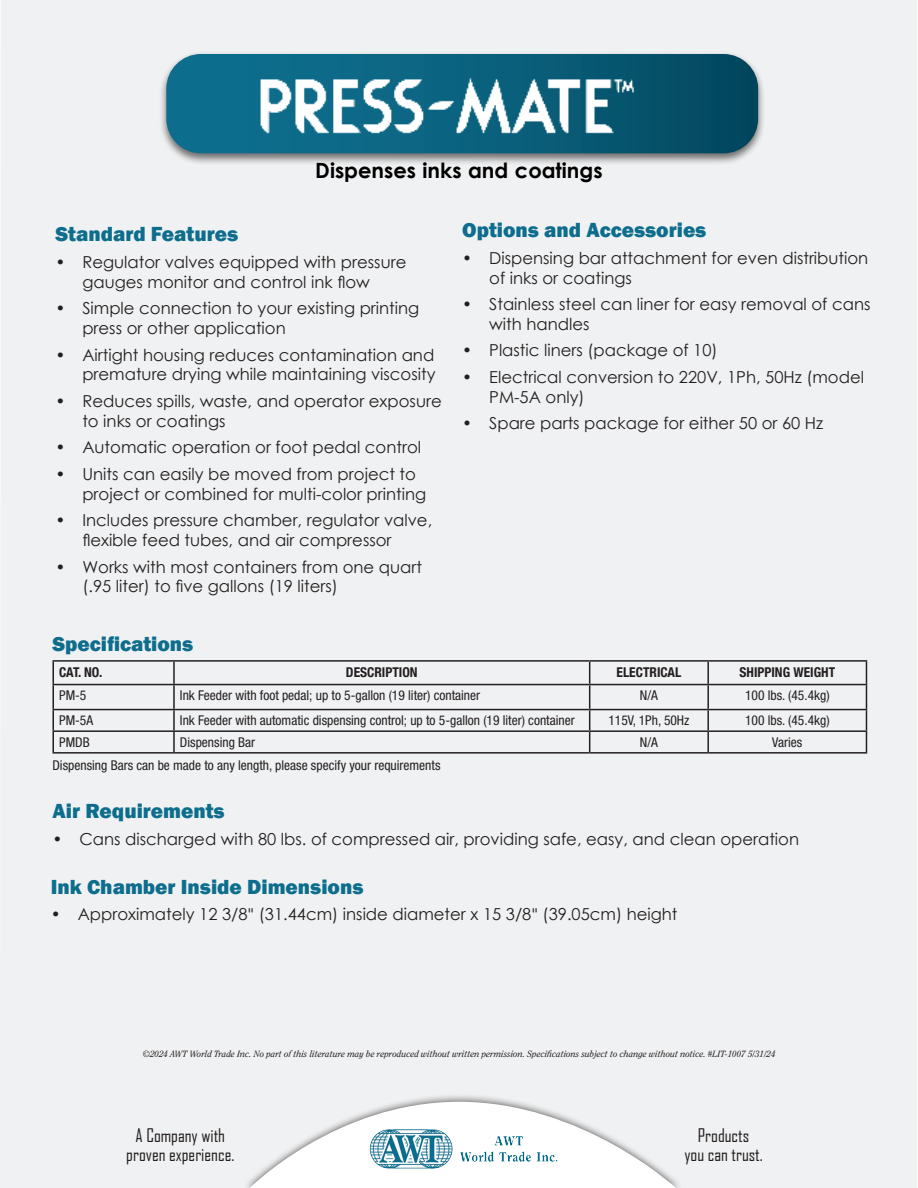
<style>
.page{position:relative;width:918px;height:1188px;background:#fff}
.page>*{position:absolute;margin:0;border:0;box-sizing:border-box;transform-origin:0 0}
.Advantages_Bullets{font:800 21px "Franklin Gothic";color:#0d6d8d}
.table_column_headers{font:700 21px "Century Gothic";color:#000}
.t1{font:18px "Agency FB";color:#231f20}
.t2{font:16.5px/19.8px "Century Gothic";color:#231f20}
.t3{font:condensed 13.5px "Helvetica Neue LT Std";color:#231f20}
.t4{font:700 condensed 13.5px "Helvetica Neue LT Com";color:#231f20}
.t5{font:italic 9px "Clearface Std";color:#231f20}
.s1{font-family:"Helvetica Neue LT Std";font-stretch:condensed}
</style>
<div class="page">
<div style="left:158px;top:50px;width:608px;height:115px;background:#231f20;opacity:.64"></div>
<svg style="left:166px;top:54px;width:592px;height:99px;background:#10607a"></svg>
<hr style="left:52px;top:660px;width:122px;height:2px;background:#231f20">
<hr style="left:52px;top:662px;width:2px;height:22px;background:#231f20">
<hr style="left:174px;top:660px;width:416px;height:2px;background:#231f20">
<hr style="left:173px;top:662px;width:2px;height:22px;background:#231f20">
<hr style="left:590px;top:660px;width:118px;height:2px;background:#231f20">
<hr style="left:708px;top:660px;width:159px;height:2px;background:#231f20">
<hr style="left:707px;top:662px;width:2px;height:22px;background:#231f20">
<hr style="left:52px;top:684px;width:122px;height:1px;background:#231f20">
<hr style="left:52px;top:685px;width:2px;height:24px;background:#231f20">
<hr style="left:174px;top:684px;width:416px;height:1px;background:#231f20">
<hr style="left:173px;top:685px;width:2px;height:24px;background:#231f20">
<hr style="left:590px;top:684px;width:118px;height:1px;background:#231f20">
<hr style="left:708px;top:684px;width:159px;height:1px;background:#231f20">
<hr style="left:707px;top:685px;width:2px;height:24px;background:#231f20">
<hr style="left:52px;top:709px;width:122px;height:1px;background:#231f20">
<hr style="left:52px;top:710px;width:2px;height:20px;background:#231f20">
<hr style="left:174px;top:709px;width:416px;height:1px;background:#231f20">
<hr style="left:173px;top:710px;width:2px;height:20px;background:#231f20">
<hr style="left:590px;top:709px;width:118px;height:1px;background:#231f20">
<hr style="left:708px;top:709px;width:159px;height:1px;background:#231f20">
<hr style="left:707px;top:710px;width:2px;height:20px;background:#231f20">
<hr style="left:52px;top:730px;width:122px;height:2px;background:#231f20">
<hr style="left:52px;top:732px;width:2px;height:20px;background:#231f20">
<hr style="left:174px;top:730px;width:416px;height:2px;background:#231f20">
<hr style="left:173px;top:732px;width:2px;height:20px;background:#231f20">
<hr style="left:590px;top:730px;width:118px;height:2px;background:#231f20">
<svg style="left:589px;top:662px;width:1px;height:90px"></svg>
<hr style="left:708px;top:730px;width:159px;height:2px;background:#231f20">
<hr style="left:707px;top:732px;width:2px;height:20px;background:#231f20">
<hr style="left:52px;top:752px;width:122px;height:2px;background:#231f20">
<hr style="left:174px;top:752px;width:416px;height:2px;background:#231f20">
<hr style="left:590px;top:752px;width:118px;height:2px;background:#231f20">
<hr style="left:708px;top:752px;width:159px;height:2px;background:#231f20">
<svg style="left:866px;top:662px;width:1px;height:90px"></svg>
<div style="left:243px;top:1094px;width:440px;height:94px;background:#231f20;opacity:.75"></div>
<svg style="left:250px;top:1102px;width:426px;height:86px"></svg>
<img style="left:369px;top:1128px;width:84px;height:42px">
<img style="left:454px;top:1134px;width:109px;height:32px">
<img style="left:250px;top:62px;width:390px;height:83px">
<p class="table_column_headers" style="left:315px;top:155px;width:289px">Dispenses inks and coatings</p>
<p class="Advantages_Bullets" style="left:55px;top:221px;width:184px">Standard Features</p>
<p class="t2" style="left:55px;top:252px;width:353px;text-align:center">• Regulator valves equipped with pressure gauges monitor and control ink flow</p>
<p class="t2" style="left:82px;top:298px;width:339px;text-indent:-27px">• Simple connection to your existing printing press or other application</p>
<p class="t2" style="left:55px;top:345px;width:382px;text-align:right">• Airtight housing reduces contamination and premature drying while maintaining viscosity</p>
<p class="t2" style="left:82px;top:391px;width:361px;text-indent:-27px">• Reduces spills, waste, and operator exposure to inks or coatings</p>
<p class="t2" style="left:55px;top:437px;width:367px">• Automatic operation or foot pedal control</p>
<p class="t2" style="left:82px;top:464px;width:345px;text-indent:-27px">• Units can easily be moved from project to project or combined for multi-color printing</p>
<p class="t2" style="left:82px;top:510px;width:351px;text-indent:-27px">• Includes pressure chamber, regulator valve, flexible feed tubes, and air compressor</p>
<p class="t2" style="left:82px;top:556px;width:341px;text-indent:-27px">• Works with most containers from one quart (.95 liter) to five gallons (19 liters)</p>
<p class="Advantages_Bullets" style="left:52px;top:631px;width:142px">Specifications</p>
<p class="Advantages_Bullets" style="left:462px;top:217px;width:246px">Options and Accessories</p>
<p class="t2" style="left:489px;top:248px;width:381px;text-indent:-27px">• Dispensing bar attachment for even distribution of inks or coatings</p>
<p class="t2" style="left:489px;top:294px;width:383px;text-indent:-27px">• Stainless steel can liner for easy removal of cans with handles</p>
<p class="t2" style="left:462px;top:340px;width:257px">• Plastic liners (package of 10)</p>
<p class="t2" style="left:489px;top:367px;width:376px;text-indent:-27px">• Electrical conversion to 220V, 1Ph, 50Hz (model<br>PM-5A only)</p>
<p class="t2" style="left:462px;top:413px;width:363px">• Spare parts package for either 50 or 60 Hz</p>
<p class="t4" style="left:59px;top:664px;width:45px">CAT. NO.</p>
<p class="t4" style="left:346px;top:664px;width:73px">DESCRIPTION</p>
<p class="t4" style="left:617px;top:664px;width:66px">ELECTRICAL</p>
<p class="t4" style="left:739px;top:664px;width:97px">SHIPPING WEIGHT</p>
<p class="t3" style="left:59px;top:688px;width:29px">PM-5</p>
<p class="t3" style="left:180px;top:688px;width:302px">Ink Feeder with foot pedal; up to 5-gallon (19 liter) container</p>
<p class="t3" style="left:640px;top:688px;width:20px">N/A</p>
<p class="t3" style="left:745px;top:688px;width:86px">100 lbs. (45.4kg)</p>
<p class="t3" style="left:59px;top:713px;width:35px">PM-5A</p>
<p class="t3" style="left:180px;top:713px;width:396px">Ink Feeder with automatic dispensing control; up to 5-gallon (19 liter) container</p>
<p class="t3" style="left:608px;top:713px;width:83px">115V, 1Ph, 50Hz</p>
<p class="t3" style="left:745px;top:713px;width:86px">100 lbs. (45.4kg)</p>
<p class="t3" style="left:59px;top:734px;width:32px">PMDB</p>
<p class="t3" style="left:180px;top:734px;width:77px">Dispensing Bar</p>
<p class="t3" style="left:640px;top:734px;width:20px">N/A</p>
<p class="t3" style="left:772px;top:734px;width:32px">Varies</p>
<p class="t3" style="left:52px;top:757px;width:390px">Dispensing Bars can be made to any length, please specify your requirements</p>
<p class="Advantages_Bullets" style="left:52px;top:798px;width:174px">Air Requirements</p>
<p class="t2" style="left:52px;top:829px;width:748px">• Cans discharged with 80 lbs. of compressed air, providing safe, easy, and clean operation</p>
<p class="Advantages_Bullets" style="left:51px;top:873px;width:314px">Ink Chamber Inside Dimensions</p>
<p class="t2" style="left:51px;top:904px;width:628px">• Approximately 12 3/8<span class="s1">"</span> (31.44cm) inside diameter x 15 3/8<span class="s1">"</span> (39.05cm) height</p>
<p class="t5" style="left:143px;top:1049px;width:634px">©2024 AWT World Trade Inc. No part of this literature may be reproduced without written permission. Specifications subject to change without notice. #LIT-1007 5/31/24</p>
<p class="t1" style="left:136px;top:1124px;width:91px">A Company with</p>
<p class="t1" style="left:126px;top:1144px;width:110px">proven experience.</p>
<p class="t1" style="left:698px;top:1124px;width:53px">Products</p>
<p class="t1" style="left:684px;top:1144px;width:80px">you can trust.</p>
</div>
